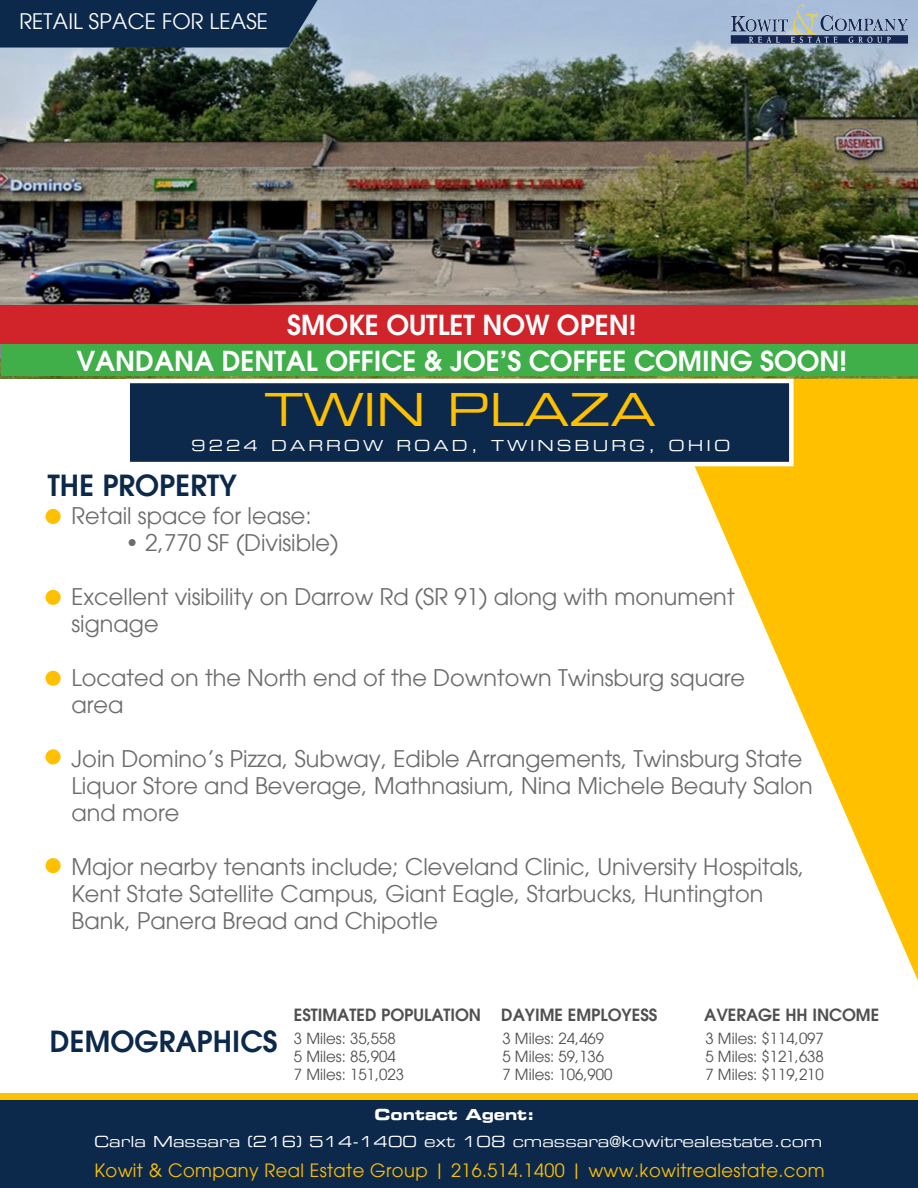
<style>
.page{position:relative;width:918px;height:1188px;background:#fff}
.page>*{position:absolute;margin:0;border:0;box-sizing:border-box;transform-origin:0 0}
.t1{font:45px "Eurostile Extended Two";color:#ffc000}
.t2{font:600 28.5px "Avant Garde";letter-spacing:.005em;color:#0c294b}
.t3{font:600 27px "Avant Garde";color:#fff}
.t4{font:22.5px/27px "Avant Garde";color:#6c6c6f}
.t5{font:21px "Avant Garde";letter-spacing:.005em;color:#fff}
.t6{font:18px "Avant Garde";letter-spacing:.02em;color:#ffc000}
.t7{font:600 16.5px "Avant Garde";color:#505052}
.t8{font:15px "Avant Garde";color:#505052}
.t9{font:15px "Eurostile Extended Two";color:#fff}
.t10{font:15px "Eurostile Extended Two";letter-spacing:.2em;color:#fff}
.t11{font:15px "Eurostile Bold Extended Two";color:#fff}
</style>
<div class="page">
<img style="left:0;top:0;width:918px;height:379px">
<div style="left:2px;top:338px;width:916px;height:38px;background:#40ae49"></div>
<svg style="left:694px;top:379px;width:224px;height:602px;fill:#ffc000"></svg>
<div style="left:0;top:1098px;width:918px;height:90px;background:#0c294b"></div>
<div style="left:0;top:0;width:318px;height:48px;background:#0c294b"></div>
<div style="left:125px;top:379px;width:669px;height:87px;background:#0c294b;border:4px solid #fff"></div>
<div style="left:0;top:1093px;width:918px;height:6px;background:#ffc000"></div>
<div style="left:46px;top:509px;width:15px;height:15px;background:#ffc000;border-radius:50%"></div>
<div style="left:46px;top:590px;width:15px;height:15px;background:#ffc000;border-radius:50%"></div>
<div style="left:46px;top:671px;width:15px;height:15px;background:#ffc000;border-radius:50%"></div>
<img style="left:724px;top:0;width:188px;height:47px">
<div style="left:46px;top:749px;width:15px;height:15px;background:#ffc000;border-radius:50%"></div>
<div style="left:46px;top:858px;width:15px;height:15px;background:#ffc000;border-radius:50%"></div>
<div style="left:0;top:306px;width:918px;height:38px;background:#d1232a"></div>
<p class="t5" style="left:19px;top:9px;width:250px">RETAIL SPACE FOR LEASE</p>
<p class="t3" style="left:287px;top:307px;width:351px">SMOKE OUTLET NOW OPEN!</p>
<p class="t3" style="left:76px;top:343px;width:772px">VANDANA DENTAL OFFICE &amp; JOE’S COFFEE COMING SOON!</p>
<p class="t1" style="left:264px;top:379px;width:393px">TWIN PLAZA</p>
<p class="t10" style="left:191px;top:435px;width:541px">9224 DARROW ROAD, TWINSBURG, OHIO</p>
<p class="t2" style="left:48px;top:467px;width:191px">THE PROPERTY</p>
<p class="t4" style="left:71px;top:503px;width:242px">Retail space for lease:</p>
<p class="t4" style="left:125px;top:530px;width:215px">• 2,770 SF (Divisible)</p>
<p class="t4" style="left:71px;top:584px;width:665px">Excellent visibility on Darrow Rd (SR 91) along with monument</p>
<p class="t4" style="left:71px;top:611px;width:89px">signage</p>
<p class="t4" style="left:71px;top:665px;width:675px">Located on the North end of the Downtown Twinsburg square</p>
<p class="t4" style="left:71px;top:692px;width:54px">area</p>
<p class="t4" style="left:71px;top:746px;width:743px">Join Domino’s Pizza, Subway, Edible Arrangements, Twinsburg State<br>Liquor Store and Beverage, Mathnasium, Nina Michele Beauty Salon and more</p>
<p class="t4" style="left:71px;top:854px;width:735px">Major nearby tenants include; Cleveland Clinic, University Hospitals,<br>Kent State Satellite Campus, Giant Eagle, Starbucks, Huntington<br>Bank, Panera Bread and Chipotle</p>
<p class="t2" style="left:50px;top:1023px;width:229px">DEMOGRAPHICS</p>
<p class="t7" style="left:294px;top:1005px;width:189px">ESTIMATED POPULATION</p>
<p class="t8" style="left:294px;top:1030px;width:103px">3 Miles: 35,558</p>
<p class="t8" style="left:294px;top:1048px;width:103px">5 Miles: 85,904</p>
<p class="t8" style="left:294px;top:1066px;width:112px">7 Miles: 151,023</p>
<p class="t7" style="left:501px;top:1005px;width:158px">DAYIME EMPLOYESS</p>
<p class="t8" style="left:502px;top:1030px;width:103px">3 Miles: 24,469</p>
<p class="t8" style="left:502px;top:1048px;width:103px">5 Miles: 59,136</p>
<p class="t8" style="left:502px;top:1066px;width:112px">7 Miles: 106,900</p>
<p class="t7" style="left:704px;top:1005px;width:177px">AVERAGE HH INCOME</p>
<p class="t8" style="left:705px;top:1030px;width:120px">3 Miles: $114,097</p>
<p class="t8" style="left:705px;top:1048px;width:120px">5 Miles: $121,638</p>
<p class="t8" style="left:705px;top:1066px;width:120px">7 Miles: $119,210</p>
<p class="t11" style="left:375px;top:1104px;width:162px">Contact Agent:</p>
<p class="t9" style="left:94px;top:1132px;width:730px">Carla Massara (216) 514-1400 ext 108 cmassara@kowitrealestate.com</p>
<p class="t6" style="left:95px;top:1159px;width:732px">Kowit &amp; Company Real Estate Group | 216.514.1400 | www.kowitrealestate.com</p>
</div>
